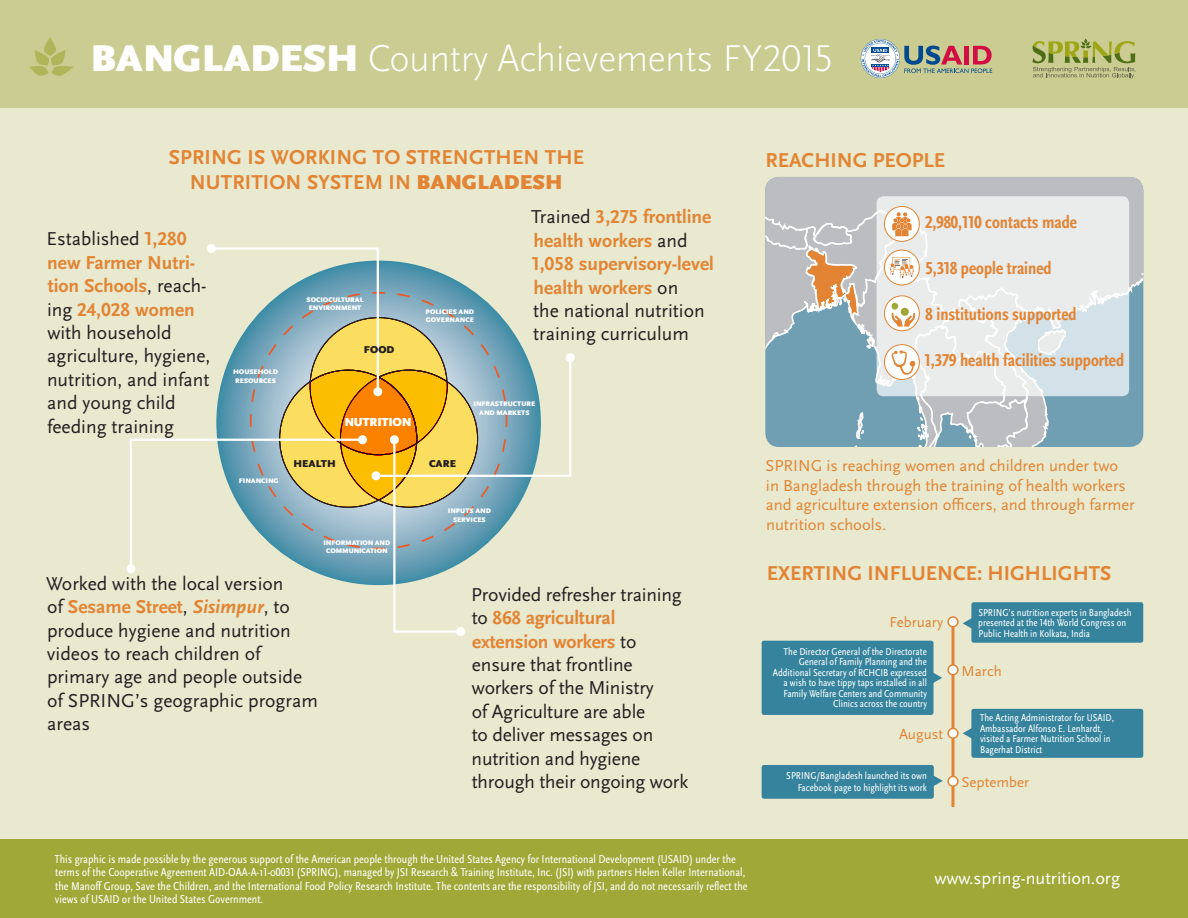
<style>
.page{position:relative;width:1188px;height:918px;background:#e8e9cf}
.page>*{position:absolute;margin:0;border:0;box-sizing:border-box;transform-origin:0 0}
.t1{font:300 39px "Scala Sans Pro";letter-spacing:-.01em;color:#fff}
.t2{font:700 21px/25.2px "Scala Sans Pro";letter-spacing:.01em;color:#e28433;text-align:center}
.t3{font:19.5px/23.4px "Scala Sans Pro";color:#231f20}
.t4{font:700 19.5px/23.4px "Scala Sans Pro";color:#e28433}
.t5{font:700 condensed 18px "Scala Sans Pro";color:#e28433}
.t6{font:18px "Scala Sans Pro";color:#fff}
.t7{font:16.5px/19.5px "Scala Sans Pro";color:#e28433}
.t8{font:15px "Scala Sans Pro";color:#e28433}
.t9{font:900 12.15px "Scala Sans Pro";letter-spacing:-.02em;color:#fff}
.t10{font:condensed 12px/13.5px "Scala Sans Pro";color:#fff}
.t11{font:condensed 10.5px/10.5px "Scala Sans Pro";color:#fff}
.t12{font:900 10.35px "Scala Sans Pro";letter-spacing:.01em;color:#231f20}
.t13{font:900 6.9px/8.4px "Scala Sans Pro";color:#fff;text-align:center}
.s1{font-weight:900}
.s2{font-weight:700;color:#e28433}
.s3{font-weight:400;color:#231f20}
.s4{font-weight:700;font-style:italic;color:#e28433}
</style>
<div class="page">
<hr style="left:951px;top:618px;width:3px;height:189px;background:#e28433">
<div style="left:0;top:0;width:1188px;height:108px;background:#cacc91"></div>
<svg style="left:44px;top:37px;width:12px;height:19px"></svg>
<svg style="left:29px;top:50px;width:44px;height:26px"></svg>
<svg style="left:1032px;top:38px;width:104px;height:41px"></svg>
<svg style="left:861px;top:39px;width:131px;height:39px"></svg>
<div style="left:0;top:839px;width:1188px;height:79px;background:#a0a837"></div>
<svg style="left:963px;top:618px;width:8px;height:10px"></svg>
<div style="left:971px;top:602px;width:172px;height:41px;background:#35839d;border-radius:2px"></div>
<svg style="left:934px;top:776px;width:9px;height:10px"></svg>
<div style="left:762px;top:765px;width:172px;height:34px;background:#35839d;border-radius:2px"></div>
<svg style="left:963px;top:728px;width:8px;height:10px"></svg>
<div style="left:971px;top:709px;width:172px;height:49px;background:#35839d;border-radius:2px"></div>
<svg style="left:934px;top:673px;width:8px;height:10px"></svg>
<div style="left:762px;top:641px;width:172px;height:74px;background:#35839d;border-radius:2px"></div>
<div style="left:948px;top:617px;width:10px;height:10px;background:#fff;border-radius:50%"></div>
<div style="left:947px;top:616px;width:12px;height:11px;border:2px solid #e28433;border-radius:50%"></div>
<div style="left:948px;top:665px;width:10px;height:10px;background:#fff;border-radius:50%"></div>
<div style="left:947px;top:664px;width:12px;height:11px;border:2px solid #e28433;border-radius:50%"></div>
<div style="left:948px;top:728px;width:10px;height:10px;background:#fff;border-radius:50%"></div>
<div style="left:947px;top:728px;width:12px;height:11px;border:2px solid #e28433;border-radius:50%"></div>
<div style="left:948px;top:776px;width:10px;height:10px;background:#fff;border-radius:50%"></div>
<div style="left:947px;top:776px;width:12px;height:11px;border:2px solid #e28433;border-radius:50%"></div>
<svg style="left:765px;top:177px;width:378px;height:270px;background:#c2ccd1"></svg>
<div style="left:884px;top:344px;width:36px;height:36px;border:1px solid #e28433;border-radius:50%"></div>
<div style="left:207px;top:244px;width:9px;height:9px;background:#fff;border-radius:50%"></div>
<div style="left:126px;top:564px;width:9px;height:9px;background:#fff;border-radius:50%"></div>
<div style="left:456px;top:627px;width:9px;height:9px;background:#fff;border-radius:50%"></div>
<svg style="left:129px;top:246px;width:443px;height:388px"></svg>
<div style="left:566px;top:353px;width:9px;height:9px;background:#fff;border-radius:50%"></div>
<div style="left:372px;top:471px;width:9px;height:9px;background:#fff;border-radius:50%"></div>
<p class="t1" style="left:90px;top:36px;width:745px"><span class="s1">BANGLADESH</span> Country Achievements FY2015</p>
<p class="t2" style="left:169px;top:145px;width:417px">SPRING IS WORKING TO STRENGTHEN THE<br>NUTRITION SYSTEM IN <span class="s1">BANGLADESH</span></p>
<p class="t3" style="left:47px;top:227px;width:165px">Established <span class="s2">1,280 new Farmer Nutri&shy;tion Schools</span>, reach&shy;ing <span class="s2">24,028 women </span>with household agriculture, hygiene, nutrition, and infant and young child feeding training</p>
<p class="t13" style="left:233px;top:368px;width:46px">HOUSEHOLD<br>RESOURCES</p>
<p class="t13" style="left:239px;top:476px;width:41px">FINANCING</p>
<p class="t13" style="left:307px;top:296px;width:58px">SOCIOCULTURAL<br>ENVIRONMENT</p>
<p class="t12" style="left:364px;top:343px;width:32px">FOOD</p>
<p class="t13" style="left:426px;top:307px;width:50px;text-align:left">POLICIES AND<br>GOVERNANCE</p>
<p class="t4" style="left:531px;top:205px;width:184px"><span class="s3">Trained</span> 3,275 frontline health workers <span class="s3">and<br></span>1,058 supervisory-level health workers <span class="s3">on<br>the national nutrition training curriculum</span></p>
<p class="t9" style="left:344px;top:415px;width:69px">NUTRITION</p>
<p class="t12" style="left:293px;top:458px;width:44px">HEALTH</p>
<p class="t13" style="left:324px;top:539px;width:68px">INFORMATION AND<br>COMMUNICATION</p>
<p class="t13" style="left:474px;top:400px;width:63px">INFRASTRUCTURE<br>AND MARKETS</p>
<p class="t12" style="left:429px;top:458px;width:29px">CARE</p>
<p class="t13" style="left:448px;top:507px;width:45px">INPUTS AND<br>SERVICES</p>
<p class="t3" style="left:46px;top:572px;width:273px">Worked with the local version<br>of <span class="s2">Sesame Street</span>, <span class="s4">Sisimpur</span>, to produce hygiene and nutrition videos to reach children of primary age and people outside of SPRING’s geographic program areas</p>
<p class="t3" style="left:471px;top:583px;width:219px">Provided refresher training to <span class="s2">868 agricultural extension workers</span> to ensure that frontline workers of the Ministry<br>of Agriculture are able<br>to deliver messages on nutrition and hygiene through their ongoing work</p>
<p class="t2" style="left:766px;top:147px;width:181px">REACHING PEOPLE</p>
<p class="t5" style="left:925px;top:212px;width:153px">2,980,110 contacts made</p>
<p class="t5" style="left:926px;top:258px;width:128px">5,318 people trained</p>
<p class="t5" style="left:926px;top:304px;width:153px">8 institutions supported</p>
<p class="t5" style="left:925px;top:349px;width:201px">1,379 health facilities supported</p>
<p class="t7" style="left:766px;top:456px;width:371px">SPRING is reaching women and children under two in Bangladesh through the training of health workers and agriculture extension officers, and through farmer nutrition schools.</p>
<p class="t2" style="left:767px;top:561px;width:346px">EXERTING INFLUENCE: HIGHLIGHTS</p>
<p class="t8" style="left:890px;top:614px;width:55px">February</p>
<p class="t11" style="left:773px;top:646px;width:156px;text-align:right">The Director General of the Directorate General of Family Planning and the Additional Secretary of RCHCIB expressed a wish to have tippy taps installed in all Family Welfare Centers and Community Clinics across the country</p>
<p class="t8" style="left:899px;top:725px;width:46px">August</p>
<p class="t11" style="left:786px;top:769px;width:142px;line-height:12px;text-align:right">SPRING/Bangladesh launched its own<br>Facebook page to highlight its work</p>
<p class="t11" style="left:978px;top:607px;width:155px">SPRING’s nutrition experts in Bangladesh presented at the 14th World Congress on<br>Public Health in Kolkata, India</p>
<p class="t8" style="left:962px;top:662px;width:42px">March</p>
<p class="t11" style="left:980px;top:713px;width:136px">The Acting Administrator for USAID,<br>Ambassador Alfonso E. Lenhardt, visited a Farmer Nutrition School in<br>Bagerhat District</p>
<p class="t8" style="left:962px;top:773px;width:69px">September</p>
<p class="t10" style="left:54px;top:852px;width:695px">This graphic is made possible by the generous support of the American people through the United States Agency for International Development (USAID) under the terms of the Cooperative Agreement AID-OAA-A-11-00031 (SPRING), managed by JSI Research &amp; Training Institute, Inc. (JSI) with partners Helen Keller International, the Manoff Group, Save the Children, and the International Food Policy Research Institute. The contents are the responsibility of JSI, and do not necessarily reflect the views of USAID or the United States Government.</p>
<p class="t6" style="left:934px;top:867px;width:187px">www.spring-nutrition.org</p>
</div>
